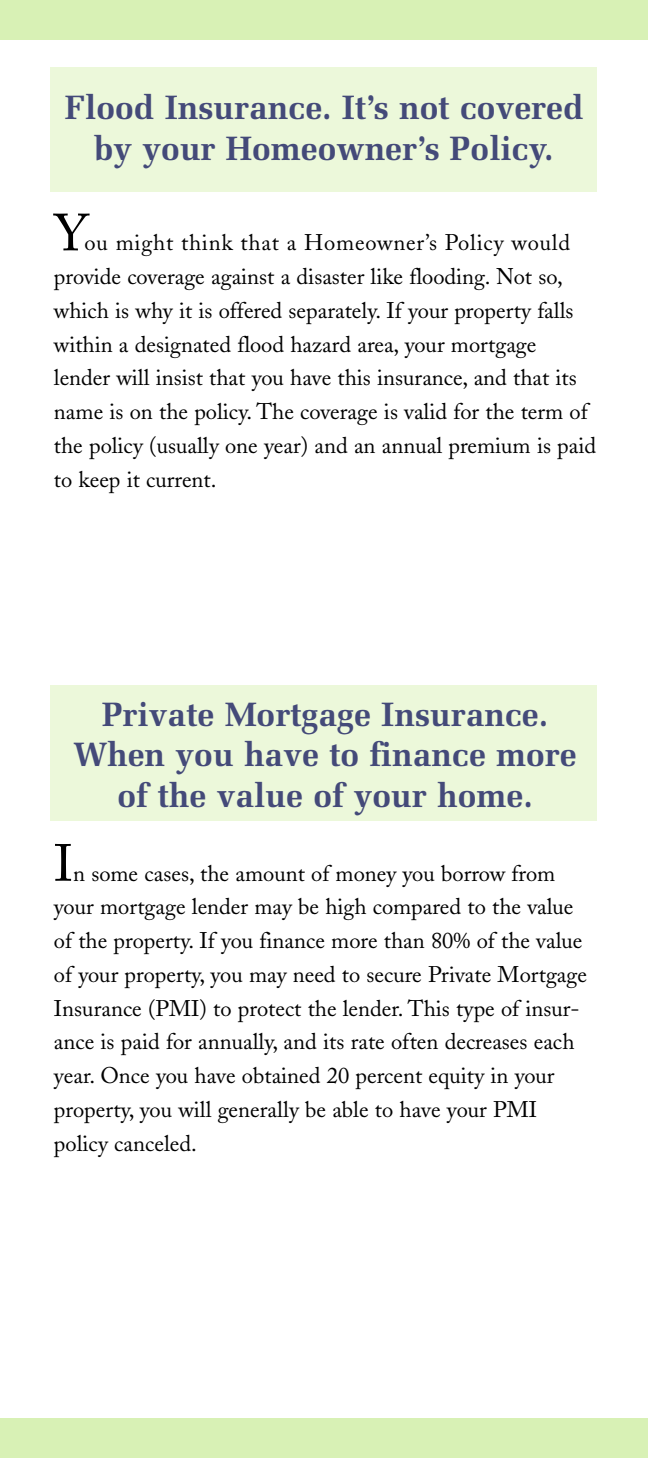
<style>
.page{position:relative;width:648px;height:1458px;background:#fff}
.page>*{position:absolute;margin:0;border:0;box-sizing:border-box;transform-origin:0 0}
.t1{font:51.75px "Adobe Caslon";color:#000}
.t2{font:700 33.75px/40.5px "Melior";color:#444a79;text-align:center}
.t3{font:22.5px/33.8px "Adobe Caslon";color:#000}
</style>
<div class="page">
<div style="left:51px;top:685px;width:546px;height:136px;background:#ecf8da"></div>
<div style="left:51px;top:68px;width:546px;height:124px;background:#ecf8da"></div>
<div style="left:0;top:0;width:648px;height:40px;background:#d8f1b5"></div>
<div style="left:0;top:1418px;width:648px;height:40px;background:#d8f1b5"></div>
<h2 class="t2" style="left:65px;top:87px;width:521px">Flood Insurance. It’s not covered by your Homeowner’s Policy.</h2>
<h1 class="t1" style="left:54px;top:214px;width:36px">Y</h1>
<p class="t3" style="left:54px;top:229px;width:544px;text-indent:31px">ou might think that a Homeowner’s Policy would provide coverage against a disaster like flooding. Not so, which is why it is offered separately. If your property falls within a designated flood hazard area, your mortgage lender will insist that you have this insurance, and that its name is on the policy. The coverage is valid for the term of the policy (usually one year) and an annual premium is paid to keep it current.</p>
<h2 class="t2" style="left:73px;top:694px;width:505px">Private Mortgage Insurance.<br>When you have to finance more of the value of your home.</h2>
<h1 class="t1" style="left:54px;top:844px;width:21px">I</h1>
<p class="t3" style="left:54px;top:859px;width:535px;text-indent:19px">n some cases, the amount of money you borrow from your mortgage lender may be high compared to the value of the property. If you finance more than 80% of the value of your property, you may need to secure Private Mortgage Insurance (PMI) to protect the lender. This type of insur&shy;ance is paid for annually, and its rate often decreases each year. Once you have obtained 20 percent equity in your property, you will generally be able to have your PMI policy canceled.</p>
</div>
